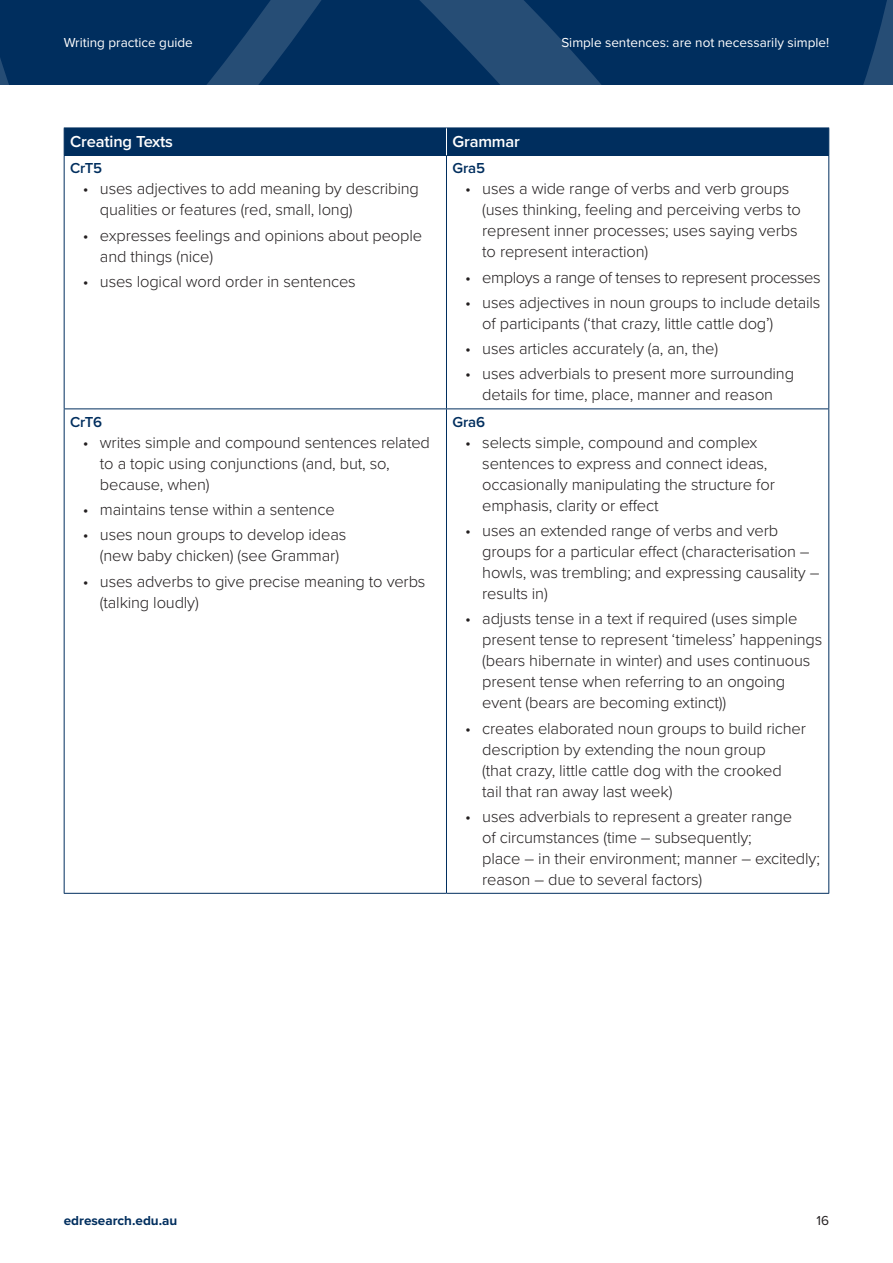
<style>
.page{position:relative;width:893px;height:1263px;background:#fff}
.page>*{position:absolute;margin:0;border:0;box-sizing:border-box;transform-origin:0 0}
.Appendix_Table_Bulle{font:300 16.5px/21px "Proxima Nova";letter-spacing:-.01em;color:#231f20}
.Table_header_row{font:600 16.5px "Proxima Nova";letter-spacing:-.01em;color:#fff}
.Table_subheader{font:600 15px "Proxima Nova";letter-spacing:-.01em;color:#002e5e}
.t1{font:13.5px "Proxima Nova";color:#fff}
.t2{font:700 13.5px "Proxima Nova";color:#002e5e}
.t3{font:13.5px "Proxima Nova";color:#231f20}
</style>
<div class="page">
<svg style="left:0;top:0;width:893px;height:85px;background:#073462"></svg>
<hr style="left:64px;top:155px;width:382px;height:1px;background:#002e5e">
<hr style="left:446px;top:155px;width:383px;height:1px;background:#002e5e">
<hr style="left:64px;top:156px;width:1px;height:252px;background:#002e5e">
<hr style="left:446px;top:156px;width:1px;height:252px;background:#002e5e">
<hr style="left:828px;top:156px;width:1px;height:252px;background:#002e5e">
<hr style="left:64px;top:408px;width:382px;height:1px;background:#002e5e">
<hr style="left:64px;top:409px;width:1px;height:484px;background:#002e5e">
<hr style="left:446px;top:408px;width:383px;height:1px;background:#002e5e">
<hr style="left:446px;top:409px;width:1px;height:484px;background:#002e5e">
<hr style="left:828px;top:409px;width:1px;height:484px;background:#002e5e">
<hr style="left:64px;top:893px;width:382px;height:1px;background:#002e5e">
<hr style="left:446px;top:893px;width:383px;height:1px;background:#002e5e">
<div style="left:64px;top:128px;width:765px;height:27px;background:#002e5e"></div>
<p class="t1" style="left:64px;top:32px;width:131px">Writing practice guide</p>
<p class="t1" style="left:561px;top:32px;width:269px">Simple sentences: are not necessarily simple!</p>
<p class="Table_header_row" style="left:70px;top:129px;width:104px">Creating Texts</p>
<p class="Table_header_row" style="left:452px;top:129px;width:69px">Grammar</p>
<p class="Table_subheader" style="left:70px;top:157px;width:33px">CrT5</p>
<p class="Appendix_Table_Bulle" style="left:100px;top:177px;width:320px;text-indent:-17px">• uses adjectives to add meaning by describing qualities or features (red, small, long)</p>
<p class="Appendix_Table_Bulle" style="left:100px;top:224px;width:324px;text-indent:-17px">• expresses feelings and opinions about people and things (nice)</p>
<p class="Appendix_Table_Bulle" style="left:83px;top:270px;width:274px">• uses logical word order in sentences</p>
<p class="Table_subheader" style="left:452px;top:157px;width:34px">Gra5</p>
<p class="Appendix_Table_Bulle" style="left:482px;top:177px;width:320px;text-indent:-17px">• uses a wide range of verbs and verb groups (uses thinking, feeling and perceiving verbs to represent inner processes; uses saying verbs to represent interaction)</p>
<p class="Appendix_Table_Bulle" style="left:465px;top:266px;width:357px">• employs a range of tenses to represent processes</p>
<p class="Appendix_Table_Bulle" style="left:482px;top:291px;width:340px;text-indent:-17px">• uses adjectives in noun groups to include details of participants (‘that crazy, little cattle dog’)</p>
<p class="Appendix_Table_Bulle" style="left:465px;top:337px;width:254px">• uses articles accurately (a, an, the)</p>
<p class="Appendix_Table_Bulle" style="left:465px;top:362px;width:330px;text-align:center">• uses adverbials to present more surrounding details for time, place, manner and reason</p>
<p class="Table_subheader" style="left:70px;top:410px;width:34px">CrT6</p>
<p class="Appendix_Table_Bulle" style="left:100px;top:431px;width:332px;text-indent:-17px">• writes simple and compound sentences related to a topic using conjunctions (and, but, so, because, when)</p>
<p class="Appendix_Table_Bulle" style="left:83px;top:498px;width:253px">• maintains tense within a sentence</p>
<p class="Appendix_Table_Bulle" style="left:83px;top:523px;width:265px;text-align:center">• uses noun groups to develop ideas (new baby chicken) (see Grammar)</p>
<p class="Appendix_Table_Bulle" style="left:100px;top:570px;width:327px;text-indent:-17px">• uses adverbs to give precise meaning to verbs (talking loudly)</p>
<p class="Table_subheader" style="left:452px;top:410px;width:34px">Gra6</p>
<p class="Appendix_Table_Bulle" style="left:482px;top:431px;width:294px;text-indent:-17px">• selects simple, compound and complex sentences to express and connect ideas, occasionally manipulating the structure for emphasis, clarity or effect</p>
<p class="Appendix_Table_Bulle" style="left:482px;top:519px;width:339px;text-indent:-17px">• uses an extended range of verbs and verb groups for a particular effect (characterisation – howls, was trembling; and expressing causality – results in)</p>
<p class="Appendix_Table_Bulle" style="left:482px;top:607px;width:341px;text-indent:-17px">• adjusts tense in a text if required (uses simple present tense to represent ‘timeless’ happenings (bears hibernate in winter) and uses continuous present tense when referring to an ongoing event (bears are becoming extinct))</p>
<p class="Appendix_Table_Bulle" style="left:482px;top:717px;width:325px;text-indent:-17px">• creates elaborated noun groups to build richer description by extending the noun group<br>(that crazy, little cattle dog with the crooked<br>tail that ran away last week)</p>
<p class="Appendix_Table_Bulle" style="left:482px;top:805px;width:339px;text-indent:-17px">• uses adverbials to represent a greater range<br>of circumstances (time – subsequently;<br>place – in their environment; manner – excitedly; reason – due to several factors)</p>
<p class="t2" style="left:64px;top:1210px;width:115px">edresearch.edu.au</p>
<p class="t3" style="left:817px;top:1210px;width:14px">16</p>
</div>
